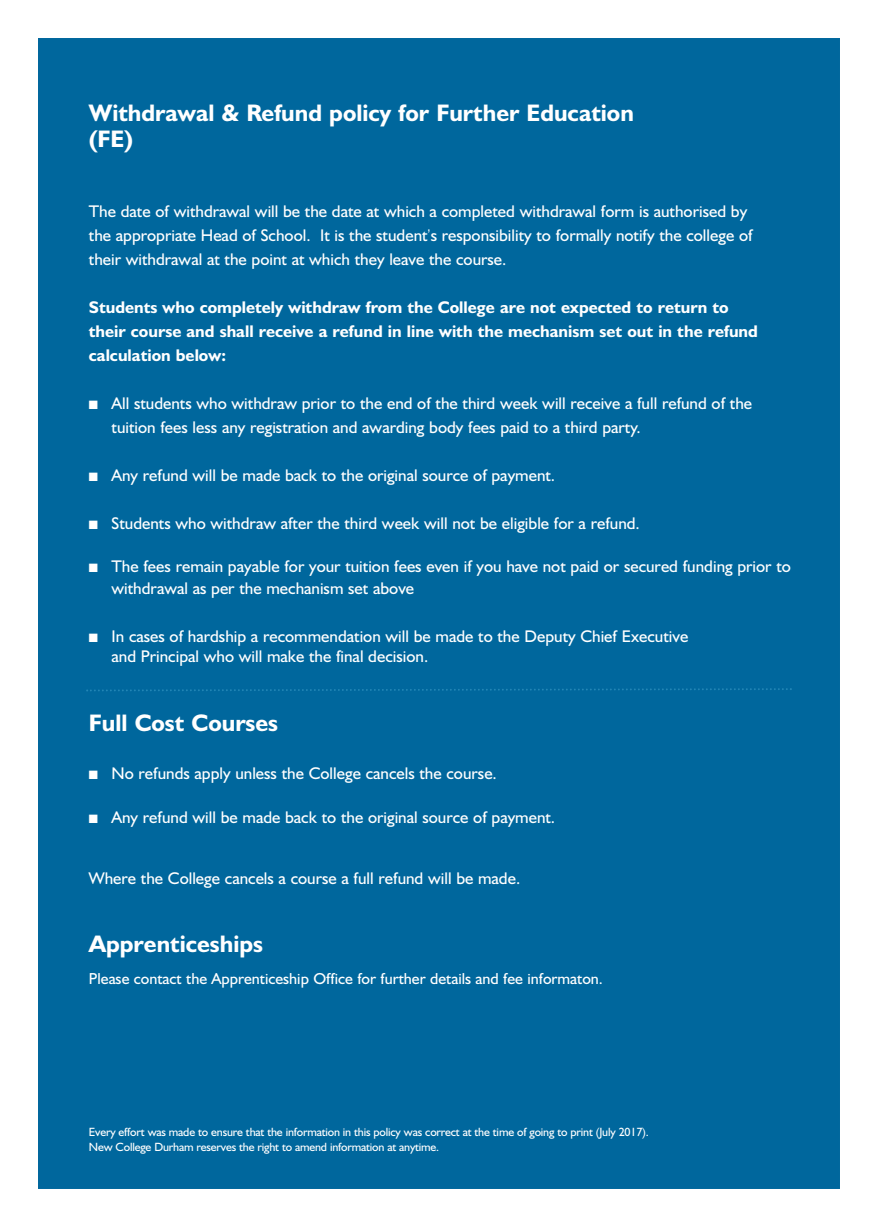
<style>
.page{position:relative;width:878px;height:1227px;background:#fff}
.page>*{position:absolute;margin:0;border:0;box-sizing:border-box;transform-origin:0 0}
.t1{font:700 24px/26px "Humanist 521 BT";color:#fff}
.t2{font:17px/24px "Humanist 521 BT";color:#fff}
.t3{font:700 17px/24px "Humanist 521 BT";color:#fff}
.t4{font:16px "Humanist 521 BT";color:#fff}
.t5{font:12px/14.4px "Humanist 521 BT";letter-spacing:-.015em;color:#fff}
.s1{font-family:"Gill Sans";font-weight:300}
</style>
<div class="page">
<div style="left:38px;top:38px;width:802px;height:1151px;background:#00679d"></div>
<svg style="left:86px;top:688px;width:706px;height:4px"></svg>
<h1 class="t1" style="left:89px;top:100px;width:546px">Withdrawal &amp; Refund policy for Further Education (FE)</h1>
<p class="t2" style="left:89px;top:199px;width:665px">The date of withdrawal will be the date at which a completed withdrawal form is authorised by the appropriate Head of School. It is the student<span class="s1">’</span>s responsibility to formally notify the college of their withdrawal at the point at which they leave the course.</p>
<p class="t3" style="left:89px;top:295px;width:670px">Students who completely withdraw from the College are not expected to return to their course and shall receive a refund in line with the mechanism set out in the refund calculation below:</p>
<p class="t2" style="left:112px;top:391px;width:642px;text-indent:-23px">■ All students who withdraw prior to the end of the third week will receive a full refund of the tuition fees less any registration and awarding body fees paid to a third party.</p>
<p class="t2" style="left:89px;top:463px;width:468px">■ Any refund will be made back to the original source of payment.</p>
<p class="t2" style="left:89px;top:511px;width:552px">■ Students who withdraw after the third week will not be eligible for a refund.</p>
<p class="t2" style="left:112px;top:555px;width:681px;line-height:22px;text-indent:-23px">■ The fees remain payable for your tuition fees even if you have not paid or secured funding prior to withdrawal as per the mechanism set above</p>
<p class="t2" style="left:112px;top:626px;width:578px;line-height:20.4px;text-indent:-23px">■ In cases of hardship a recommendation will be made to the Deputy Chief Executive and Principal who will make the final decision.</p>
<h1 class="t1" style="left:89px;top:710px;width:191px">Full Cost Courses</h1>
<p class="t2" style="left:89px;top:760px;width:409px">■ No refunds apply unless the College cancels the course.</p>
<p class="t2" style="left:89px;top:805px;width:468px">■ Any refund will be made back to the original source of payment.</p>
<p class="t2" style="left:89px;top:866px;width:433px">Where the College cancels a course a full refund will be made.</p>
<h1 class="t1" style="left:89px;top:930px;width:176px">Apprenticeships</h1>
<p class="t4" style="left:89px;top:968px;width:516px">Please contact the Apprenticeship Office for further details and fee informaton.</p>
<p class="t5" style="left:89px;top:1124px;width:561px">Every effort was made to ensure that the information in this policy was correct at the time of going to print (July 2017).<br>New College Durham reserves the right to amend information at anytime.</p>
</div>
